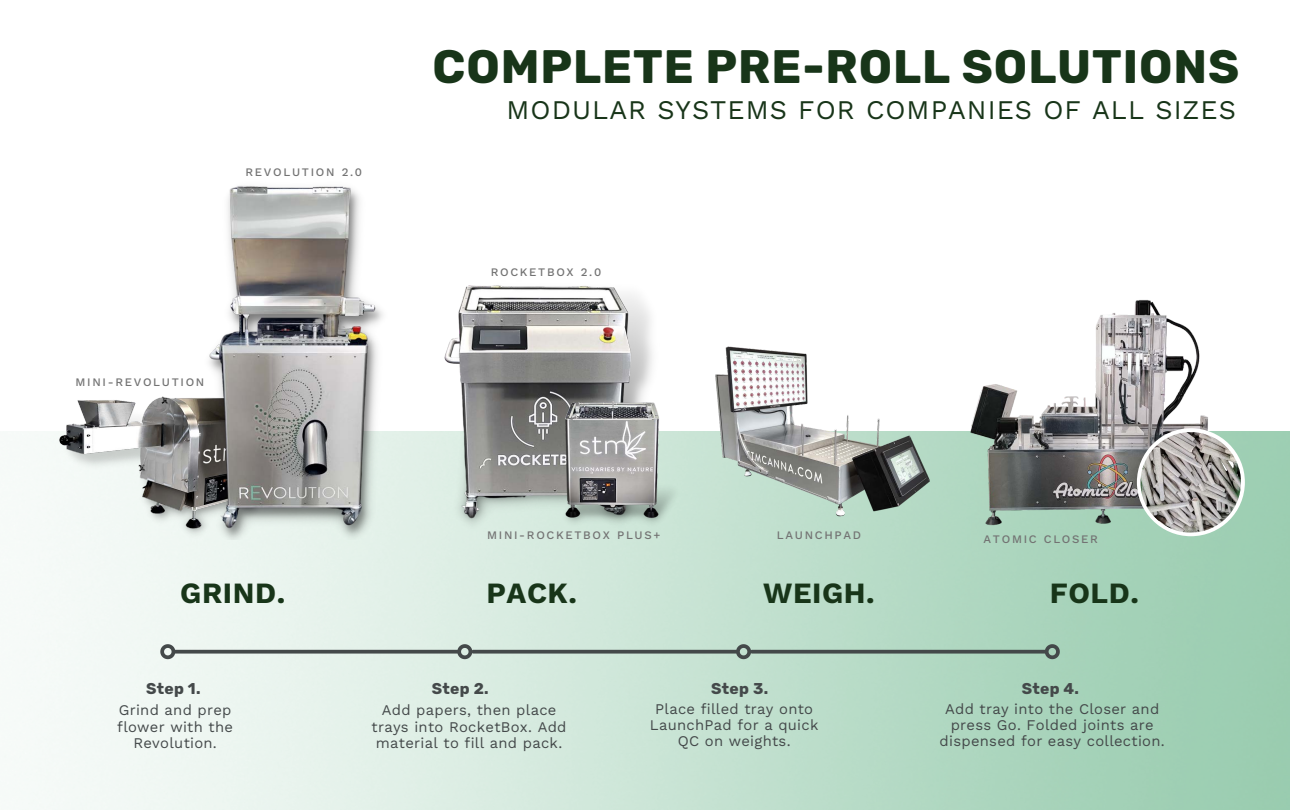
<style>
.page{position:relative;width:1290px;height:810px;background:#fff}
.page>*{position:absolute;margin:0;border:0;box-sizing:border-box;transform-origin:0 0}
.t1{font:700 46.7px "Rubik";letter-spacing:.02em;color:#183519}
.t2{font:700 29.4px "Work Sans";letter-spacing:.02em;color:#183519}
.t3{font:26.9px "Work Sans";letter-spacing:.04em;color:#183519}
.t4{font:700 15.6px "Rubik";letter-spacing:.02em;color:#44494a}
.t5{font:14.8px/16.1px "Work Sans";letter-spacing:.02em;color:#44494a;text-align:center}
.t6{font:500 11.5px "Work Sans";letter-spacing:.145em;color:#737373}
</style>
<div class="page">
<img style="left:445px;top:285px;width:207px;height:243px">
<img style="left:59px;top:397px;width:144px;height:143px">
<img style="left:203px;top:185px;width:186px;height:355px">
<img style="left:561px;top:401px;width:119px;height:128px">
<img style="left:942px;top:300px;width:311px;height:229px">
<svg style="left:1137px;top:428px;width:108px;height:108px"></svg>
<img style="left:1141px;top:432px;width:100px;height:101px;border-radius:50%">
<svg style="left:178px;top:650px;width:277px;height:4px"></svg>
<svg style="left:158px;top:641px;width:20px;height:21px"></svg>
<svg style="left:455px;top:641px;width:20px;height:21px"></svg>
<svg style="left:473px;top:650px;width:260px;height:4px"></svg>
<svg style="left:733px;top:641px;width:21px;height:21px"></svg>
<svg style="left:752px;top:650px;width:290px;height:4px"></svg>
<svg style="left:1042px;top:641px;width:20px;height:21px"></svg>
<img style="left:712px;top:346px;width:222px;height:173px">
<p class="t6" style="left:246px;top:165px;width:118px">REVOLUTION 2.0</p>
<p class="t6" style="left:76px;top:375px;width:130px">MINI-REVOLUTION</p>
<h1 class="t1" style="left:432px;top:39px;width:808px">COMPLETE PRE-ROLL SOLUTIONS</h1>
<h3 class="t3" style="left:507px;top:94px;width:731px">MODULAR SYSTEMS FOR COMPANIES OF ALL SIZES</h3>
<p class="t6" style="left:491px;top:266px;width:112px">ROCKETBOX 2.0</p>
<p class="t6" style="left:487px;top:528px;width:175px">MINI-ROCKETBOX PLUS+</p>
<p class="t6" style="left:777px;top:528px;width:86px">LAUNCHPAD</p>
<p class="t6" style="left:984px;top:533px;width:116px">ATOMIC CLOSER</p>
<h2 class="t2" style="left:180px;top:576px;width:107px">GRIND.</h2>
<h2 class="t2" style="left:486px;top:576px;width:92px">PACK.</h2>
<h2 class="t2" style="left:1050px;top:576px;width:91px">FOLD.</h2>
<h2 class="t2" style="left:763px;top:576px;width:113px">WEIGH.</h2>
<p class="t4" style="left:146px;top:679px;width:56px">Step 1.</p>
<p class="t5" style="left:117px;top:702px;width:117px">Grind and prep flower with the<br>Revolution.</p>
<p class="t4" style="left:432px;top:679px;width:58px">Step 2.</p>
<p class="t5" style="left:372px;top:702px;width:196px">Add papers, then place trays into RocketBox. Add material to fill and pack.</p>
<p class="t4" style="left:711px;top:679px;width:58px">Step 3.</p>
<p class="t5" style="left:650px;top:701px;width:170px">Place filled tray onto<br>LaunchPad for a quick<br>QC on weights.</p>
<p class="t4" style="left:1022px;top:679px;width:59px">Step 4.</p>
<p class="t5" style="left:940px;top:701px;width:227px">Add tray into the Closer and press Go. Folded joints are dispensed for easy collection.</p>
</div>
